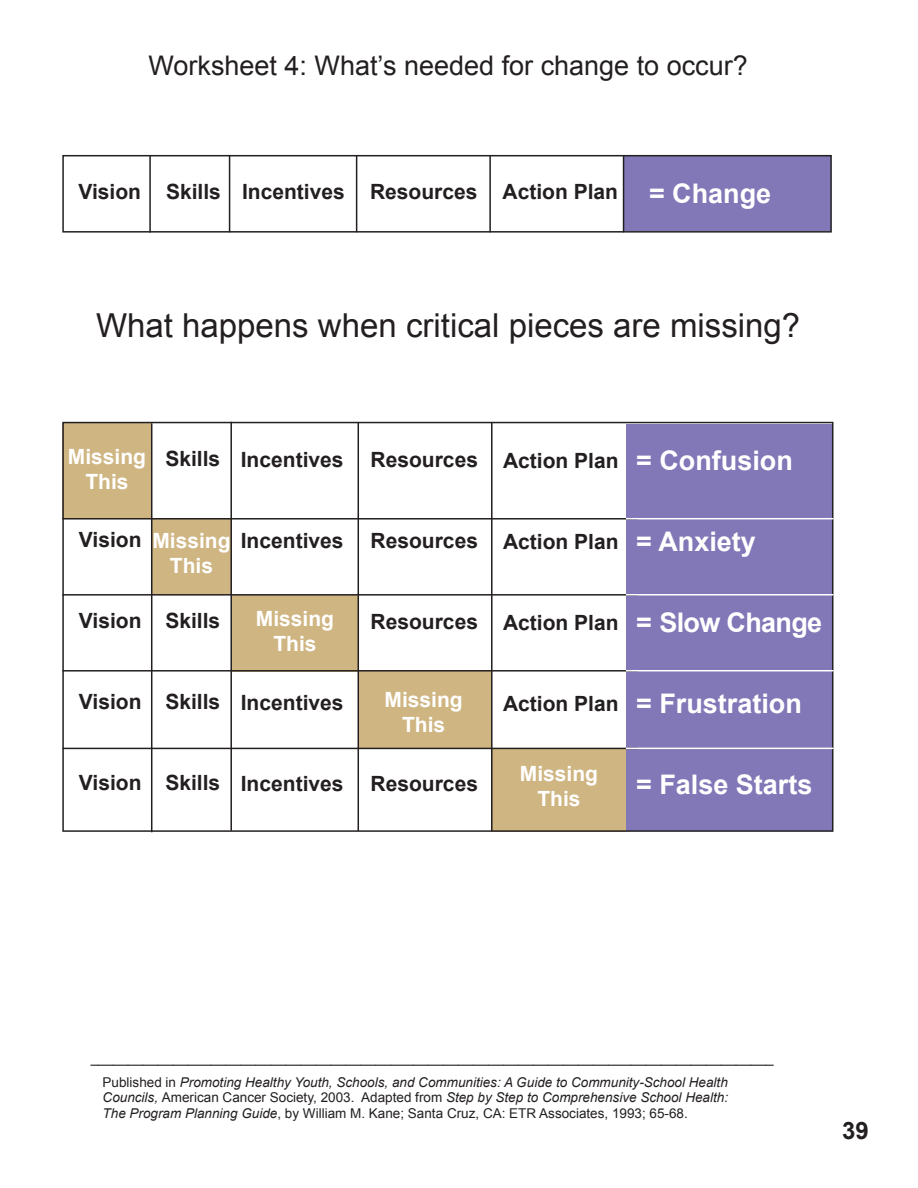
<style>
.page{position:relative;width:918px;height:1188px;background:#fff}
.page>*{position:absolute;margin:0;border:0;box-sizing:border-box;transform-origin:0 0}
.t1{font:33px "Arial";color:#231f20}
.t2{font:700 27px "Arial";color:#fff}
.t3{font:27px "Arial";color:#231f20}
.t4{font:700 27px "Arial";letter-spacing:-.025em;color:#fff}
.t5{font:700 24px "Arial";color:#231f20}
.t6{font:700 21px "Arial";color:#231f20}
.t7{font:700 21px "Arial";color:#fff}
.t8{font:italic 13.5px/15.8px "Arial";color:#231f20}
.t9{font:13.5px "Arial";color:#231f20}
.s1{font-style:normal}
.s2{font-style:italic}
</style>
<div class="page">
<div style="left:623px;top:155px;width:208px;height:76px;background:#8277b7"></div>
<div style="left:492px;top:749px;width:134px;height:82px;background:#cfb582"></div>
<div style="left:358px;top:670px;width:134px;height:78px;background:#cfb582"></div>
<div style="left:231px;top:595px;width:127px;height:76px;background:#cfb582"></div>
<div style="left:152px;top:518px;width:80px;height:77px;background:#cfb582"></div>
<div style="left:62px;top:423px;width:90px;height:95px;background:#cfb582"></div>
<div style="left:626px;top:424px;width:207px;height:406px;background:#8277b7"></div>
<div style="left:62px;top:422px;width:771px;height:410px;border:2px solid #231f20"></div>
<hr style="left:230px;top:422px;width:2px;height:409px;background:#231f20">
<hr style="left:151px;top:423px;width:1px;height:409px;background:#231f20">
<hr style="left:358px;top:422px;width:1px;height:409px;background:#231f20">
<hr style="left:491px;top:422px;width:2px;height:409px;background:#231f20">
<hr style="left:62px;top:670px;width:576px;height:2px;background:#231f20">
<hr style="left:62px;top:594px;width:576px;height:2px;background:#231f20">
<hr style="left:62px;top:518px;width:576px;height:2px;background:#231f20">
<hr style="left:62px;top:748px;width:576px;height:1px;background:#231f20">
<hr style="left:626px;top:670px;width:207px;height:1px;background:#fff">
<hr style="left:626px;top:594px;width:207px;height:2px;background:#fff">
<hr style="left:626px;top:518px;width:207px;height:1px;background:#fff">
<hr style="left:626px;top:748px;width:207px;height:1px;background:#fff">
<div style="left:62px;top:155px;width:770px;height:78px;border:2px solid #231f20"></div>
<hr style="left:229px;top:156px;width:1px;height:76px;background:#231f20">
<hr style="left:149px;top:156px;width:2px;height:77px;background:#231f20">
<hr style="left:356px;top:156px;width:1px;height:76px;background:#231f20">
<hr style="left:489px;top:156px;width:2px;height:76px;background:#231f20">
<hr style="left:623px;top:156px;width:1px;height:76px;background:#231f20">
<p class="t3" style="left:149px;top:47px;width:601px">Worksheet 4: What’s needed for change to occur?</p>
<p class="t6" style="left:78px;top:178px;width:64px">Vision</p>
<p class="t6" style="left:166px;top:178px;width:56px">Skills</p>
<p class="t6" style="left:242px;top:178px;width:104px">Incentives</p>
<p class="t6" style="left:370px;top:178px;width:109px">Resources</p>
<p class="t6" style="left:503px;top:178px;width:117px">Action Plan</p>
<p class="t2" style="left:649px;top:176px;width:124px">= Change</p>
<p class="t1" style="left:96px;top:304px;width:706px">What happens when critical pieces are missing?</p>
<p class="t7" style="left:68px;top:443px;width:80px">Missing</p>
<p class="t7" style="left:85px;top:468px;width:45px">This</p>
<p class="t6" style="left:165px;top:445px;width:56px">Skills</p>
<p class="t6" style="left:241px;top:446px;width:104px">Incentives</p>
<p class="t6" style="left:371px;top:446px;width:109px">Resources</p>
<p class="t6" style="left:503px;top:447px;width:117px">Action Plan</p>
<p class="t2" style="left:636px;top:443px;width:158px">= Confusion</p>
<p class="t6" style="left:79px;top:526px;width:64px">Vision</p>
<p class="t7" style="left:152px;top:527px;width:80px">Missing</p>
<p class="t7" style="left:170px;top:552px;width:45px">This</p>
<p class="t6" style="left:241px;top:527px;width:104px">Incentives</p>
<p class="t6" style="left:371px;top:527px;width:109px">Resources</p>
<p class="t6" style="left:503px;top:528px;width:117px">Action Plan</p>
<p class="t2" style="left:636px;top:524px;width:121px">= Anxiety</p>
<p class="t6" style="left:79px;top:607px;width:64px">Vision</p>
<p class="t6" style="left:165px;top:607px;width:56px">Skills</p>
<p class="t7" style="left:256px;top:605px;width:80px">Missing</p>
<p class="t7" style="left:273px;top:630px;width:45px">This</p>
<p class="t6" style="left:371px;top:608px;width:109px">Resources</p>
<p class="t6" style="left:503px;top:609px;width:117px">Action Plan</p>
<p class="t4" style="left:636px;top:605px;width:188px">= Slow Change</p>
<p class="t6" style="left:79px;top:688px;width:64px">Vision</p>
<p class="t6" style="left:165px;top:688px;width:56px">Skills</p>
<p class="t6" style="left:241px;top:689px;width:104px">Incentives</p>
<p class="t7" style="left:385px;top:685px;width:80px">Missing</p>
<p class="t7" style="left:402px;top:711px;width:45px">This</p>
<p class="t6" style="left:503px;top:690px;width:117px">Action Plan</p>
<p class="t2" style="left:636px;top:686px;width:167px">= Frustration</p>
<p class="t6" style="left:79px;top:769px;width:64px">Vision</p>
<p class="t6" style="left:165px;top:769px;width:56px">Skills</p>
<p class="t6" style="left:241px;top:770px;width:104px">Incentives</p>
<p class="t6" style="left:371px;top:770px;width:109px">Resources</p>
<p class="t7" style="left:520px;top:760px;width:80px">Missing</p>
<p class="t7" style="left:537px;top:785px;width:45px">This</p>
<p class="t2" style="left:636px;top:767px;width:178px">= False Starts</p>
<p class="t9" style="left:91px;top:1050px;width:685px">___________________________________________________________________________________________</p>
<p class="t8" style="left:103px;top:1074px;width:627px"><span class="s1">Published in</span> Promoting Healthy Youth, Schools, and Communities: A Guide to Community-School Health<br>Councils, <span class="s1">American Cancer Society, 2003. Adapted from</span> Step by Step to Comprehensive School Health:</p>
<p class="t9" style="left:103px;top:1105px;width:587px"><span class="s2">The Program Planning Guide</span>, by William M. Kane; Santa Cruz, CA: ETR Associates, 1993; 65-68.</p>
<p class="t5" style="left:842px;top:1115px;width:28px">39</p>
</div>
